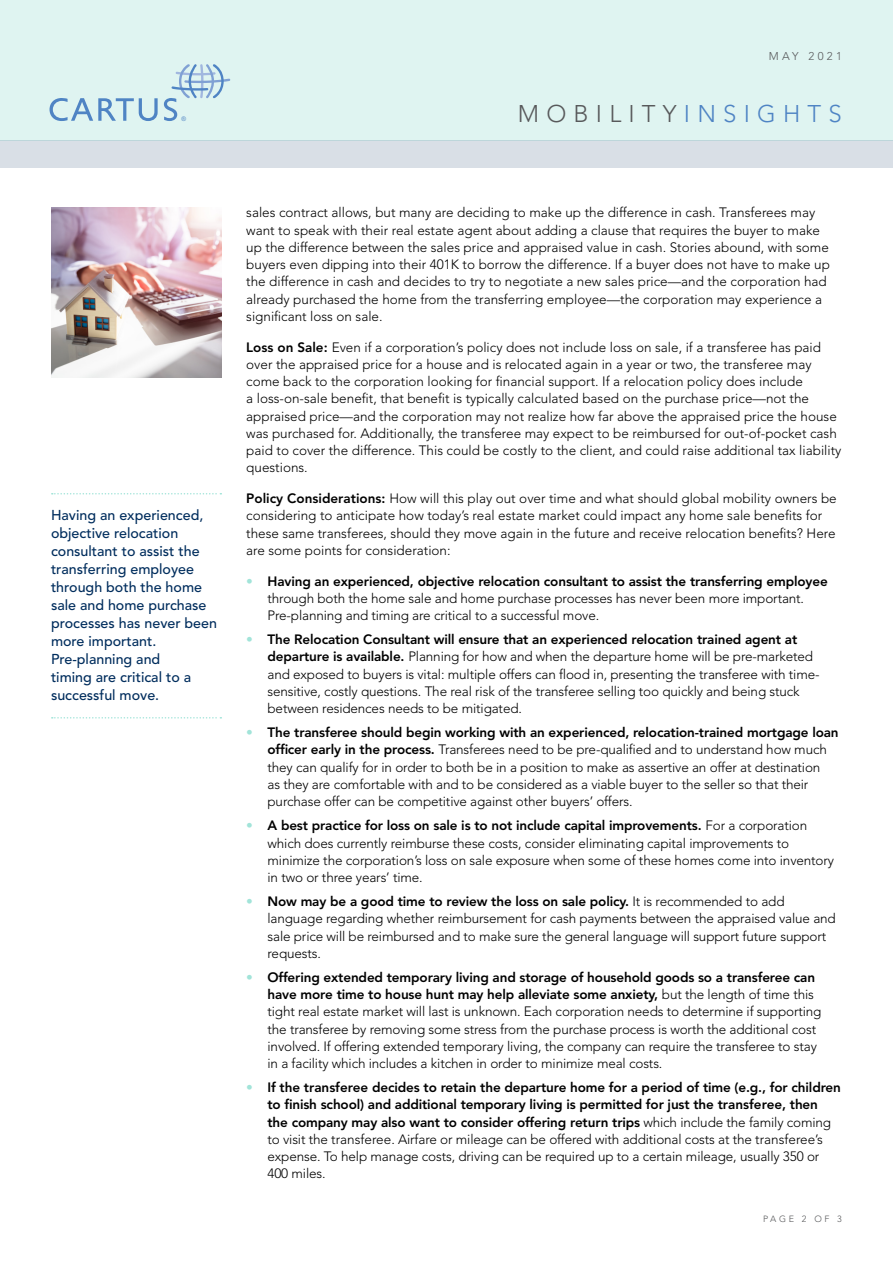
<style>
.page{position:relative;width:893px;height:1263px;background:#fff}
.page>*{position:absolute;margin:0;border:0;box-sizing:border-box;transform-origin:0 0}
.t1{font:300 24px "Avenir LT Std";letter-spacing:.3em;color:#58595b}
.t2{font:500 14.25px/18px "Avenir LT Std";color:#002d5d}
.t3{font:300 13.5px/17.2px "Avenir LT Std";letter-spacing:-.01em;color:#000}
.t4{font:800 13.5px/17.2px "Avenir LT Std";letter-spacing:-.01em;color:#000}
.t5{font:300 11.25px "Avenir LT Std";letter-spacing:.3em;color:#58595b}
.t6{font:300 9px "Avenir LT Std";letter-spacing:.3em;color:#58595b}
.t7{font:6.3px "Arial";color:#4f84c4}
.s1{color:#4f84c4}
.s2{font-weight:800}
.s3{color:#a2e4d9}
.s4{font-weight:300;color:#a2e4d9}
.s5{font-weight:300}
</style>
<div class="page">
<div style="left:0;top:0;width:893px;height:140px;background:#dff4f1"></div>
<svg style="left:50px;top:98px;width:108px;height:23px"></svg>
<svg style="left:164px;top:64px;width:66px;height:57px"></svg>
<div style="left:0;top:141px;width:893px;height:27px;background:#d9dfe6"></div>
<img style="left:51px;top:207px;width:170px;height:170px">
<svg style="left:52px;top:493px;width:169px;height:1px"></svg>
<svg style="left:52px;top:717px;width:169px;height:1px"></svg>
<p class="t7" style="left:181px;top:114px;width:6px">®</p>
<p class="t5" style="left:769px;top:49px;width:75px">MAY 2021</p>
<h1 class="t1" style="left:518px;top:100px;width:326px">MOBILITY<span class="s1">INSIGHTS</span></h1>
<p class="t2" style="left:51px;top:506px;width:168px">Having an experienced, objective relocation consultant to assist the transferring employee through both the home sale and home purchase processes has never been more important.<br>Pre-planning and<br>timing are critical to a successful move.</p>
<p class="t3" style="left:246px;top:204px;width:585px">sales contract allows, but many are deciding to make up the difference in cash. Transferees may want to speak with their real estate agent about adding a clause that requires the buyer to make up the difference between the sales price and appraised value in cash. Stories abound, with some buyers even dipping into their 401K to borrow the difference. If a buyer does not have to make up the difference in cash and decides to try to negotiate a new sales price—and the corporation had already purchased the home from the transferring employee—the corporation may experience a significant loss on sale.</p>
<p class="t3" style="left:246px;top:338px;width:597px"><span class="s2">Loss on Sale:</span> Even if a corporation’s policy does not include loss on sale, if a transferee has paid over the appraised price for a house and is relocated again in a year or two, the transferee may come back to the corporation looking for financial support. If a relocation policy does include<br>a loss-on-sale benefit, that benefit is typically calculated based on the purchase price—not the appraised price—and the corporation may not realize how far above the appraised price the house was purchased for. Additionally, the transferee may expect to be reimbursed for out-of-pocket cash paid to cover the difference. This could be costly to the client, and could raise additional tax liability questions.</p>
<p class="t3" style="left:246px;top:490px;width:592px"><span class="s2">Policy Considerations:</span> How will this play out over time and what should global mobility owners be considering to anticipate how today’s real estate market could impact any home sale benefits for these same transferees, should they move again in the future and receive relocation benefits? Here are some points for consideration:</p>
<p class="t3" style="left:268px;top:572px;width:562px;text-indent:-21px"><span class="s3">•</span> <span class="s2">Having an experienced, objective relocation consultant to assist the transferring employee </span>through both the home sale and home purchase processes has never been more important.<br>Pre-planning and timing are critical to a successful move.</p>
<p class="t3" style="left:268px;top:631px;width:554px;text-indent:-21px"><span class="s3">•</span> <span class="s2">The Relocation Consultant will ensure that an experienced relocation trained agent at departure is available.</span> Planning for how and when the departure home will be pre-marketed and exposed to buyers is vital: multiple offers can flood in, presenting the transferee with time&shy;sensitive, costly questions. The real risk of the transferee selling too quickly and being stuck between residences needs to be mitigated.</p>
<p class="t3" style="left:268px;top:724px;width:573px;text-indent:-21px"><span class="s3">•</span> <span class="s2">The transferee should begin working with an experienced, relocation-trained mortgage loan officer early in the process.</span> Transferees need to be pre-qualified and to understand how much they can qualify for in order to both be in a position to make as assertive an offer at destination<br>as they are comfortable with and to be considered as a viable buyer to the seller so that their purchase offer can be competitive against other buyers’ offers.</p>
<p class="t3" style="left:268px;top:817px;width:568px;text-indent:-21px"><span class="s3">•</span> <span class="s2">A best practice for loss on sale is to not include capital improvements.</span> For a corporation which does currently reimburse these costs, consider eliminating capital improvements to minimize the corporation’s loss on sale exposure when some of these homes come into inventory in two or three years’ time.</p>
<p class="t3" style="left:268px;top:893px;width:570px;text-indent:-21px"><span class="s3">•</span> <span class="s2">Now may be a good time to review the loss on sale policy.</span> It is recommended to add language regarding whether reimbursement for cash payments between the appraised value and sale price will be reimbursed and to make sure the general language will support future support requests.</p>
<p class="t3" style="left:268px;top:968px;width:555px;text-indent:-21px"><span class="s3">•</span> <span class="s2">Offering extended temporary living and storage of household goods so a transferee can have more time to house hunt may help alleviate some anxiety,</span> but the length of time this tight real estate market will last is unknown. Each corporation needs to determine if supporting the transferee by removing some stress from the purchase process is worth the additional cost involved. If offering extended temporary living, the company can require the transferee to stay in a facility which includes a kitchen in order to minimize meal costs.</p>
<p class="t4" style="left:268px;top:1079px;width:575px;text-indent:-21px"><span class="s4">•</span> If the transferee decides to retain the departure home for a period of time (e.g., for children to finish school) and additional temporary living is permitted for just the transferee, then the company may also want to consider offering return trips <span class="s5">which include the family coming to visit the transferee. Airfare or mileage can be offered with additional costs at the transferee’s expense. To help manage costs, driving can be required up to a certain mileage, usually 350 or 400 miles.</span></p>
<p class="t6" style="left:763px;top:1214px;width:80px">PAGE 2 OF 3</p>
</div>
